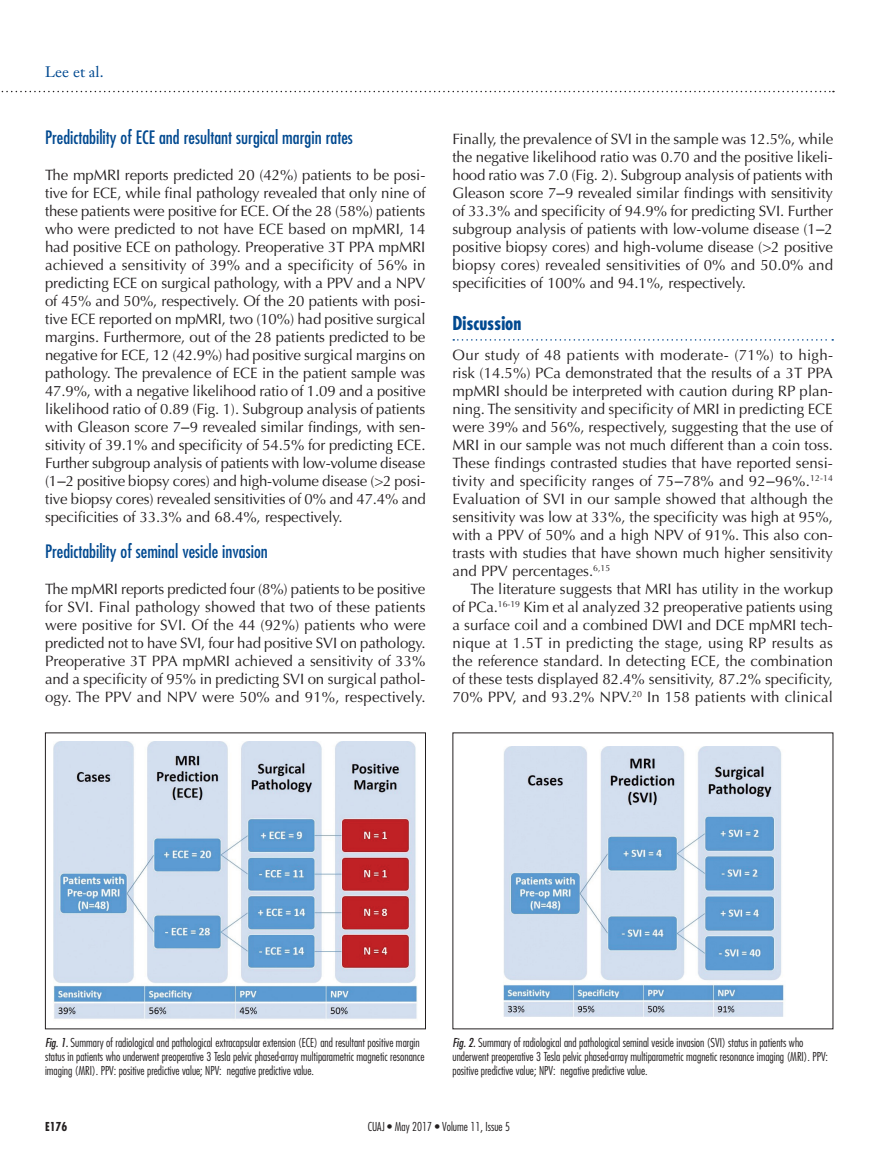
<style>
.page{position:relative;width:878px;height:1175px;background:#fff}
.page>*{position:absolute;margin:0;border:0;box-sizing:border-box;transform-origin:0 0}
.t1{font:700 condensed 18.75px "Futura";color:#014990}
.t2{font:condensed 18px "Futura";color:#014990}
.PJ{font:15px/18px "Optima";color:#231f20;text-align:justify}
.RUN{font:15px "Janson Text";color:#014990}
.FIG{font:300 condensed 12px/14.4px "Futura";color:#231f20}
.t3{font:700 condensed 12px "Futura";color:#231f20}
.s1{font-family:"Inai Mathi"}
.s2{font-weight:400;font-style:italic}
</style>
<div class="page">
<svg style="left:453px;top:339px;width:380px;height:1px"></svg>
<svg style="left:1px;top:91px;width:832px;height:1px"></svg>
<img style="left:54px;top:741px;width:363px;height:278px">
<div style="left:45px;top:732px;width:381px;height:297px;border:1px solid #231f20"></div>
<img style="left:503px;top:747px;width:281px;height:270px">
<p class="RUN" style="left:45px;top:62px;width:60px">Lee et al.</p>
<h2 class="t2" style="left:45px;top:126px;width:309px">Predictability of ECE and resultant surgical margin rates</h2>
<p class="PJ" style="left:45px;top:166px;width:382px">The mpMRI reports predicted 20 (42%) patients to be posi&shy;tive for ECE, while final pathology revealed that only nine of these patients were positive for ECE. Of the 28 (58%) patients who were predicted to not have ECE based on mpMRI, 14 had positive ECE on pathology. Preoperative 3T PPA mpMRI achieved a sensitivity of 39% and a specificity of 56% in predicting ECE on surgical pathology, with a PPV and a NPV of 45% and 50%, respectively. Of the 20 patients with posi&shy;tive ECE reported on mpMRI, two (10%) had positive surgical margins. Furthermore, out of the 28 patients predicted to be negative for ECE, 12 (42.9%) had positive surgical margins on pathology. The prevalence of ECE in the patient sample was 47.9%, with a negative likelihood ratio of 1.09 and a positive likelihood ratio of 0.89 (Fig. 1). Subgroup analysis of patients with Gleason score 7<span class="s1">‒</span>9 revealed similar findings, with sen&shy;sitivity of 39.1% and specificity of 54.5% for predicting ECE.<br>Further subgroup analysis of patients with low-volume disease (1<span class="s1">‒</span>2 positive biopsy cores) and high-volume disease (&gt;2 posi&shy;tive biopsy cores) revealed sensitivities of 0% and 47.4% and specificities of 33.3% and 68.4%, respectively.</p>
<h2 class="t2" style="left:45px;top:540px;width:224px">Predictability of seminal vesicle invasion</h2>
<p class="PJ" style="left:45px;top:580px;width:382px">The mpMRI reports predicted four (8%) patients to be positive for SVI. Final pathology showed that two of these patients were positive for SVI. Of the 44 (92%) patients who were predicted not to have SVI, four had positive SVI on pathology.<br>Preoperative 3T PPA mpMRI achieved a sensitivity of 33% and a specificity of 95% in predicting SVI on surgical pathol&shy;ogy. The PPV and NPV were 50% and 91%, respectively.</p>
<p class="PJ" style="left:452px;top:130px;width:382px">Finally, the prevalence of SVI in the sample was 12.5%, while the negative likelihood ratio was 0.70 and the positive likeli&shy;hood ratio was 7.0 (Fig. 2). Subgroup analysis of patients with Gleason score 7<span class="s1">‒</span>9 revealed similar findings with sensitivity of 33.3% and specificity of 94.9% for predicting SVI. Further subgroup analysis of patients with low-volume disease (1<span class="s1">‒</span>2 positive biopsy cores) and high-volume disease (&gt;2 positive biopsy cores) revealed sensitivities of 0% and 50.0% and specificities of 100% and 94.1%, respectively.</p>
<h1 class="t1" style="left:452px;top:311px;width:70px">Discussion</h1>
<p class="PJ" style="left:452px;top:346px;width:382px">Our study of 48 patients with moderate- (71%) to high&shy;risk (14.5%) PCa demonstrated that the results of a 3T PPA mpMRI should be interpreted with caution during RP plan&shy;ning. The sensitivity and specificity of MRI in predicting ECE were 39% and 56%, respectively, suggesting that the use of MRI in our sample was not much different than a coin toss.<br>These findings contrasted studies that have reported sensi&shy;tivity and specificity ranges of 75<span class="s1">‒</span>78% and 92<span class="s1">‒</span>96%.<sup>12-14<br></sup>Evaluation of SVI in our sample showed that although the sensitivity was low at 33%, the specificity was high at 95%, with a PPV of 50% and a high NPV of 91%. This also con&shy;trasts with studies that have shown much higher sensitivity and PPV percentages.<sup>6,15</sup></p>
<p class="PJ" style="left:452px;top:580px;width:382px;text-indent:18px">The literature suggests that MRI has utility in the workup of PCa.<sup>16-19</sup> Kim et al analyzed 32 preoperative patients using a surface coil and a combined DWI and DCE mpMRI tech&shy;nique at 1.5T in predicting the stage, using RP results as the reference standard. In detecting ECE, the combination of these tests displayed 82.4% sensitivity, 87.2% specificity, 70% PPV, and 93.2% NPV.<sup>20</sup> In 158 patients with clinical</p>
<p class="FIG" style="left:45px;top:1034px;width:381px"><span class="s2">Fig. 1.</span> Summary of radiological and pathological extracapsular extension (ECE) and resultant positive margin status in patients who underwent preoperative 3 Tesla pelvic phased-array multiparametric magnetic resonance imaging (MRI). PPV: positive predictive value; NPV: negative predictive value.</p>
<p class="FIG" style="left:452px;top:1034px;width:377px"><span class="s2">Fig. 2.</span> Summary of radiological and pathological seminal vesicle invasion (SVI) status in patients who underwent preoperative 3 Tesla pelvic phased-array multiparametric magnetic resonance imaging (MRI). PPV: positive predictive value; NPV: negative predictive value.</p>
<p class="t3" style="left:45px;top:1118px;width:24px">E176</p>
<p class="FIG" style="left:368px;top:1118px;width:144px">CUAJ • May 2017 • Volume 11, Issue 5</p>
</div>
